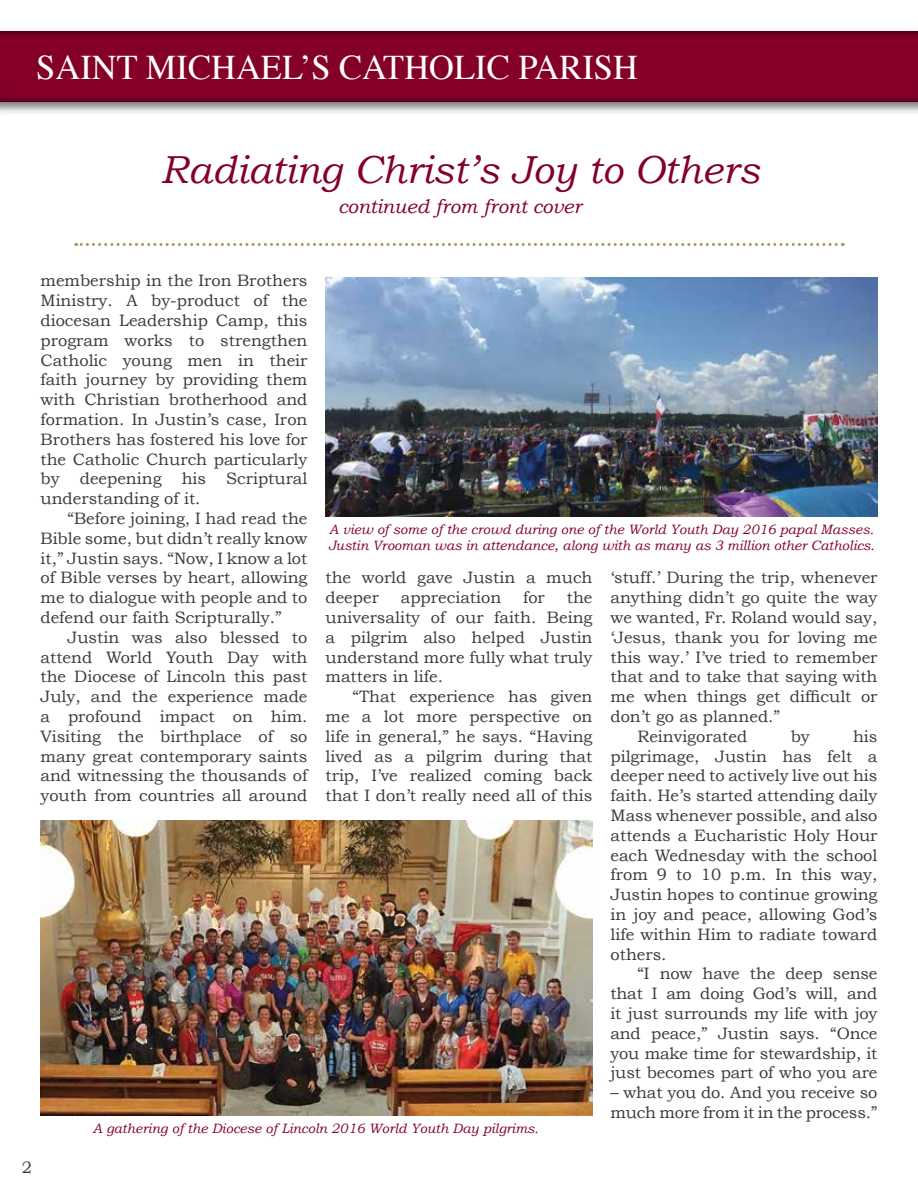
<style>
.page{position:relative;width:918px;height:1188px;background:#fff}
.page>*{position:absolute;margin:0;border:0;box-sizing:border-box;transform-origin:0 0}
.t1{font:italic 39px "Bookman Old Style";color:#840029}
.t2{font:34.5px "Times";color:#fff}
.t3{font:italic 19.5px "Bookman Old Style";color:#840029}
.t4{font:16.5px/19.8px "Bookman Old Style";color:#3b3b3c;text-align:justify}
.t5{font:italic 13.5px/16.2px "Bookman Old Style";color:#840029}
</style>
<div class="page">
<div style="left:0;top:28px;width:918px;height:87px;background:#000;opacity:.51"></div>
<svg style="left:0;top:31px;width:918px;height:73px;background:#7f0329"></svg>
<svg style="left:76px;top:243px;width:760px;height:3px"></svg>
<img style="left:41px;top:821px;width:551px;height:294px">
<img style="left:326px;top:278px;width:552px;height:238px">
<h2 class="t2" style="left:36px;top:36px;width:603px">SAINT MICHAEL’S CATHOLIC PARISH</h2>
<h1 class="t1" style="left:160px;top:147px;width:601px">Radiating Christ’s Joy to Others</h1>
<p class="t3" style="left:338px;top:195px;width:245px">continued from front cover</p>
<p class="t4" style="left:40px;top:271px;width:269px">membership in the Iron Brothers Ministry. A by-product of the diocesan Leadership Camp, this program works to strengthen Catholic young men in their faith journey by providing them with Christian brotherhood and formation. In Justin’s case, Iron Brothers has fostered his love for the Catholic Church particularly by deepening his Scriptural understanding of it.</p>
<p class="t4" style="left:40px;top:508px;width:269px;text-indent:27px">“Before joining, I had read the Bible some, but didn’t really know it,” Justin says. “Now, I know a lot of Bible verses by heart, allowing me to dialogue with people and to defend our faith Scripturally.”</p>
<p class="t4" style="left:40px;top:627px;width:269px;text-indent:27px">Justin was also blessed to attend World Youth Day with the Diocese of Lincoln this past July, and the experience made a profound impact on him.<br>Visiting the birthplace of so many great contemporary saints and witnessing the thousands of youth from countries all around</p>
<p class="t5" style="left:328px;top:521px;width:548px">A view of some of the crowd during one of the World Youth Day 2016 papal Masses.<br>Justin Vrooman was in attendance, along with as many as 3 million other Catholics.</p>
<p class="t4" style="left:326px;top:568px;width:268px">the world gave Justin a much deeper</p>
<p class="t4" style="left:611px;top:568px;width:268px">‘stuff.’ During the trip, whenever</p>
<p class="t4" style="left:611px;top:588px;width:268px">anything didn’t go quite the way</p>
<p class="t4" style="left:611px;top:607px;width:268px">we wanted, Fr. Roland would say,</p>
<p class="t4" style="left:611px;top:627px;width:268px">‘Jesus, thank you for loving me</p>
<p class="t4" style="left:611px;top:647px;width:268px">this way.’ I’ve tried to remember</p>
<p class="t4" style="left:611px;top:667px;width:269px">that and to take that saying with</p>
<p class="t4" style="left:611px;top:687px;width:268px">me when things get difficult or</p>
<p class="t4" style="left:611px;top:706px;width:171px">don’t go as planned.”</p>
<p class="t4" style="left:638px;top:726px;width:111px">Reinvigorated</p>
<p class="t4" style="left:791px;top:726px;width:21px">by</p>
<p class="t4" style="left:326px;top:588px;width:269px;text-indent:241px">the universality of our faith. Being a pilgrim also helped Justin understand more fully what truly matters in life.</p>
<p class="t4" style="left:326px;top:687px;width:269px;text-indent:27px">“That experience has given me a lot more perspective on life in general,” he says. “Having lived as a pilgrim during that trip, I’ve realized coming back that I don’t really need all of this</p>
<p class="t4" style="left:401px;top:588px;width:102px">appreciation</p>
<p class="t4" style="left:523px;top:588px;width:23px">for</p>
<p class="t4" style="left:610px;top:726px;width:269px;text-indent:243px">his pilgrimage, Justin has felt a deeper need to actively live out his faith. He’s started attending daily Mass whenever possible, and also attends a Eucharistic Holy Hour each Wednesday with the school from 9 to 10 p.m. In this way, Justin hopes to continue growing in joy and peace, allowing God’s life within Him to radiate toward others.</p>
<p class="t4" style="left:610px;top:964px;width:269px;text-indent:27px">“I now have the deep sense that I am doing God’s will, and it just surrounds my life with joy and peace,” Justin says. “Once you make time for stewardship, it just becomes part of who you are</p>
<p class="t4" style="left:610px;top:1083px;width:269px">– what you do. And you receive so much more from it in the process.”</p>
<p class="t5" style="left:93px;top:1121px;width:447px">A gathering of the Diocese of Lincoln 2016 World Youth Day pilgrims.</p>
<p class="t4" style="left:22px;top:1157px;width:12px">2</p>
</div>
